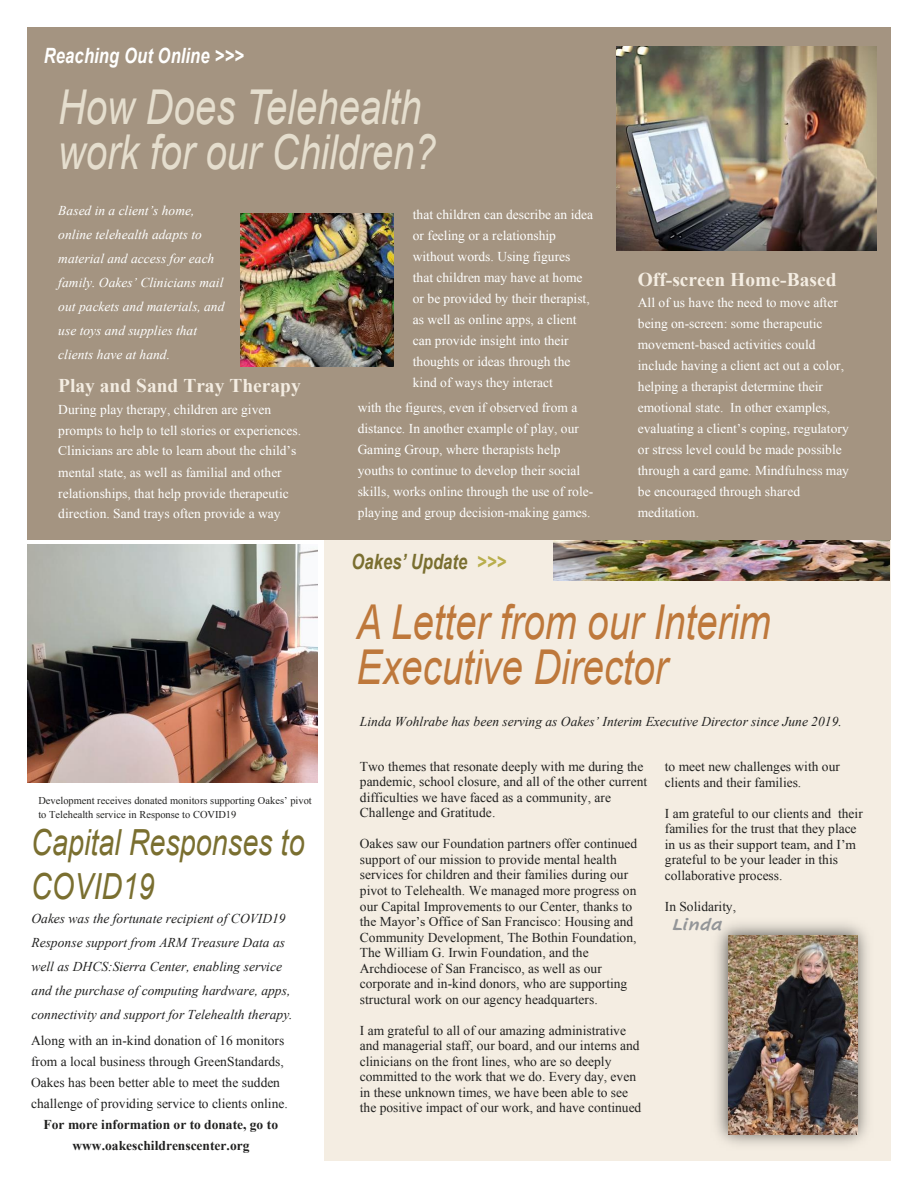
<style>
.page{position:relative;width:918px;height:1188px;background:#fff}
.page>*{position:absolute;margin:0;border:0;box-sizing:border-box;transform-origin:0 0}
.t1{font:italic 48px/45px "Arial";color:#be783b;scale:.8 1}
.t2{font:italic 48px/45px "Arial";color:#e5dece;scale:.8 1}
.t3{font:italic 36px/43.7px "Arial";color:#7a6f30;scale:.8 1}
.t4{font:italic 700 21px "Arial";letter-spacing:.01em;color:#fffffe;scale:.79 1}
.t5{font:italic 700 21px "Arial";letter-spacing:.01em;color:#7a6f30;scale:.79 1}
.t6{font:700 19.5px "Times New Roman";color:#f4ede2}
.t7{font:italic 700 16.5px "Cavolini";color:#939598}
.t8{font:13.5px/15.5px "Times New Roman";color:#212120}
.t9{font:13.5px/21px "Times New Roman";color:#fffffe}
.t10{font:italic 13.5px/24px "Times New Roman";color:#212120}
.t11{font:italic 13.5px/24px "Times New Roman";color:#fffffe}
.t12{font:10.5px/13.5px "Times New Roman";color:#212120}
.s1{font-weight:700}
.s2{color:#b9ae4c}
</style>
<div class="page">
<img style="left:27px;top:544px;width:290px;height:238px">
<div style="left:324px;top:540px;width:567px;height:621px;background:#f4ede2"></div>
<img style="left:554px;top:540px;width:336px;height:40px">
<div style="left:27px;top:27px;width:864px;height:513px;background:#a49481"></div>
<img style="left:716px;top:923px;width:152px;height:222px">
<img style="left:728px;top:936px;width:130px;height:199px">
<img style="left:240px;top:213px;width:154px;height:153px">
<img style="left:617px;top:46px;width:260px;height:204px">
<p class="t4" style="left:44px;top:42px;width:255px">Reaching Out Online &gt;&gt;&gt;</p>
<p class="t2" style="left:58px;top:86px;width:473px">How Does Telehealth work for our Children?</p>
<p class="t11" style="left:58px;top:198px;width:168px">Based in a client’s home, online telehealth adapts to material and access for each family. Oakes’ Clinicians mail out packets and materials, and use toys and supplies that clients have at hand.</p>
<p class="t6" style="left:58px;top:372px;width:244px">Play and Sand Tray Therapy</p>
<p class="t9" style="left:58px;top:398px;width:244px">During play therapy, children are given prompts to help to tell stories or experiences.<br>Clinicians are able to learn about the child’s mental state, as well as familial and other relationships, that help provide therapeutic direction. Sand trays often provide a way</p>
<p class="t9" style="left:413px;top:204px;width:182px">that children can describe an idea or feeling or a relationship without words. Using figures that children may have at home or be provided by their therapist, as well as online apps, a client can provide insight into their thoughts or ideas through the kind of ways they interact</p>
<p class="t9" style="left:358px;top:397px;width:237px">with the figures, even if observed from a distance. In another example of play, our Gaming Group, where therapists help youths to continue to develop their social skills, works online through the use of role&shy;playing and group decision-making games.</p>
<p class="t6" style="left:638px;top:266px;width:200px">Off-screen Home-Based</p>
<p class="t9" style="left:638px;top:291px;width:213px">All of us have the need to move after being on-screen: some therapeutic movement-based activities could include having a client act out a color, helping a therapist determine their emotional state. In other examples, evaluating a client’s coping, regulatory or stress level could be made possible through a card game. Mindfulness may be encouraged through shared meditation.</p>
<p class="t12" style="left:38px;top:794px;width:275px">Development receives donated monitors supporting Oakes’ pivot to Telehealth service in Response to COVID19</p>
<p class="t3" style="left:31px;top:821px;width:343px">Capital Responses to<br>COVID19</p>
<p class="t10" style="left:32px;top:906px;width:263px">Oakes was the fortunate recipient of COVID19<br>Response support from ARM Treasure Data as well as DHCS:Sierra Center, enabling service and the purchase of computing hardware, apps, connectivity and support for Telehealth therapy.</p>
<p class="t8" style="left:31px;top:1029px;width:258px;line-height:21px;text-align:center">Along with an in-kind donation of 16 monitors from a local business through GreenStandards, Oakes has been better able to meet the sudden challenge of providing service to clients online.<br><span class="s1">For more information or to donate, go to www.oakeschildrenscenter.org</span></p>
<p class="t5" style="left:352px;top:547px;width:197px">Oakes’ Update <span class="s2">&gt;&gt;&gt;</span></p>
<p class="t1" style="left:356px;top:600px;width:519px">A Letter from our Interim<br>Executive Director</p>
<p class="t10" style="left:360px;top:709px;width:484px">Linda Wohlrabe has been serving as Oakes’ Interim Executive Director since June 2019.</p>
<p class="t8" style="left:360px;top:758px;width:289px">Two themes that resonate deeply with me during the pandemic, school closure, and all of the other current difficulties we have faced as a community, are Challenge and Gratitude.</p>
<p class="t8" style="left:360px;top:836px;width:279px">Oakes saw our Foundation partners offer continued support of our mission to provide mental health services for children and their families during our pivot to Telehealth. We managed more progress on our Capital Improvements to our Center, thanks to the Mayor’s Office of San Francisco: Housing and Community Development, The Bothin Foundation, The William G. Irwin Foundation, and the Archdiocese of San Francisco, as well as our corporate and in-kind donors, who are supporting structural work on our agency headquarters.</p>
<p class="t8" style="left:360px;top:1022px;width:283px">I am grateful to all of our amazing administrative and managerial staff, our board, and our interns and clinicians on the front lines, who are so deeply committed to the work that we do. Every day, even in these unknown times, we have been able to see the positive impact of our work, and have continued</p>
<p class="t8" style="left:665px;top:759px;width:177px">to meet new challenges with our clients and their families.</p>
<p class="t8" style="left:665px;top:805px;width:200px">I am grateful to our clients and their families for the trust that they place in us as their support team, and I’m grateful to be your leader in this collaborative process.</p>
<p class="t8" style="left:665px;top:899px;width:73px">In Solidarity,</p>
<p class="t7" style="left:672px;top:914px;width:52px">Linda</p>
</div>
